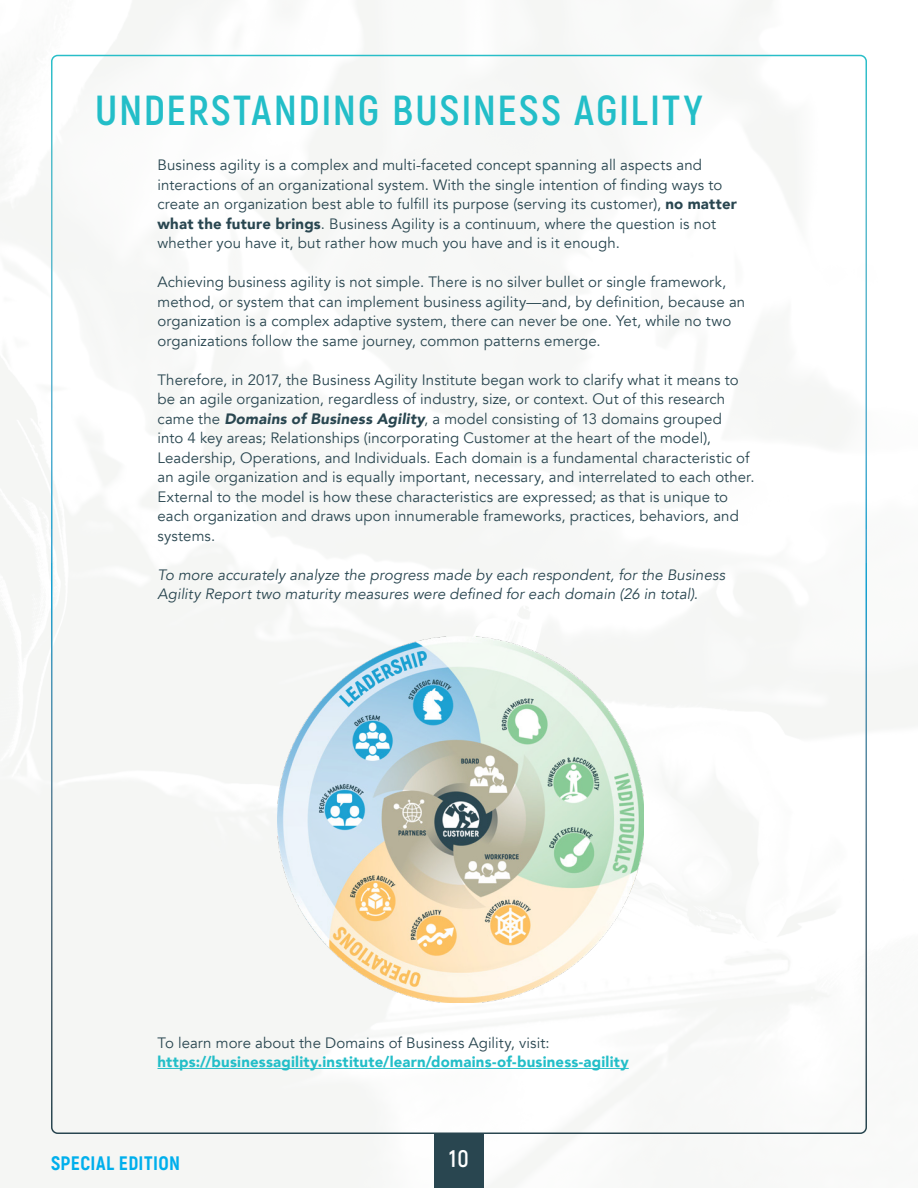
<style>
.page{position:relative;width:918px;height:1188px;background:#fff}
.page>*{position:absolute;margin:0;border:0;box-sizing:border-box;transform-origin:0 0}
.t1{font:700 42px "Akrobat";letter-spacing:.04em;color:#23bec8}
.t2{font:700 24px "Akrobat";color:#fff}
.t3{font:800 19.5px "Akrobat";letter-spacing:.02em;color:#00afec}
.Body_Copy{font:15px/19.5px "Avenir";letter-spacing:.005em;color:#294650}
.Body_Copy-2{font:italic 15px/19.5px "Avenir";letter-spacing:.005em;color:#294650}
.Body_Copy-3{font:900 15px "Avenir";letter-spacing:.015em;color:#23bec8}
.s1{font-weight:900}
.s2{font-weight:900;font-style:italic}
</style>
<div class="page">
<div style="left:434px;top:1134px;width:50px;height:54px;background:#294650"></div>
<hr style="left:158px;top:1068px;width:471px;height:1px;background:#23bec8">
<img style="left:277px;top:636px;width:367px;height:367px">
<p class="t1" style="left:95px;top:84px;width:609px">UNDERSTANDING BUSINESS AGILITY</p>
<p class="Body_Copy" style="left:158px;top:156px;width:581px">Business agility is a complex and multi-faceted concept spanning all aspects and interactions of an organizational system. With the single intention of finding ways to create an organization best able to fulfill its purpose (serving its customer), <span class="s1">no matter what the future brings</span>. Business Agility is a continuum, where the question is not whether you have it, but rather how much you have and is it enough.</p>
<p class="Body_Copy" style="left:158px;top:273px;width:589px">Achieving business agility is not simple. There is no silver bullet or single framework, method, or system that can implement business agility—and, by definition, because an organization is a complex adaptive system, there can never be one. Yet, while no two organizations follow the same journey, common patterns emerge.</p>
<p class="Body_Copy" style="left:158px;top:370px;width:599px">Therefore, in 2017, the Business Agility Institute began work to clarify what it means to be an agile organization, regardless of industry, size, or context. Out of this research came the <span class="s2">Domains of Business Agility</span>, a model consisting of 13 domains grouped<br>into 4 key areas; Relationships (incorporating Customer at the heart of the model), Leadership, Operations, and Individuals. Each domain is a fundamental characteristic of an agile organization and is equally important, necessary, and interrelated to each other.<br>External to the model is how these characteristics are expressed; as that is unique to each organization and draws upon innumerable frameworks, practices, behaviors, and systems.</p>
<p class="Body_Copy-2" style="left:158px;top:565px;width:569px">To more accurately analyze the progress made by each respondent, for the Business<br>Agility Report two maturity measures were defined for each domain (26 in total).</p>
<p class="Body_Copy" style="left:158px;top:1033px;width:394px">To learn more about the Domains of Business Agility, visit:</p>
<p class="Body_Copy-3" style="left:158px;top:1049px;width:473px">https://businessagility.institute/learn/domains-of-business-agility</p>
<h3 class="t3" style="left:51px;top:1151px;width:131px">SPECIAL EDITION</h3>
<h2 class="t2" style="left:449px;top:1144px;width:21px">10</h2>
</div>
